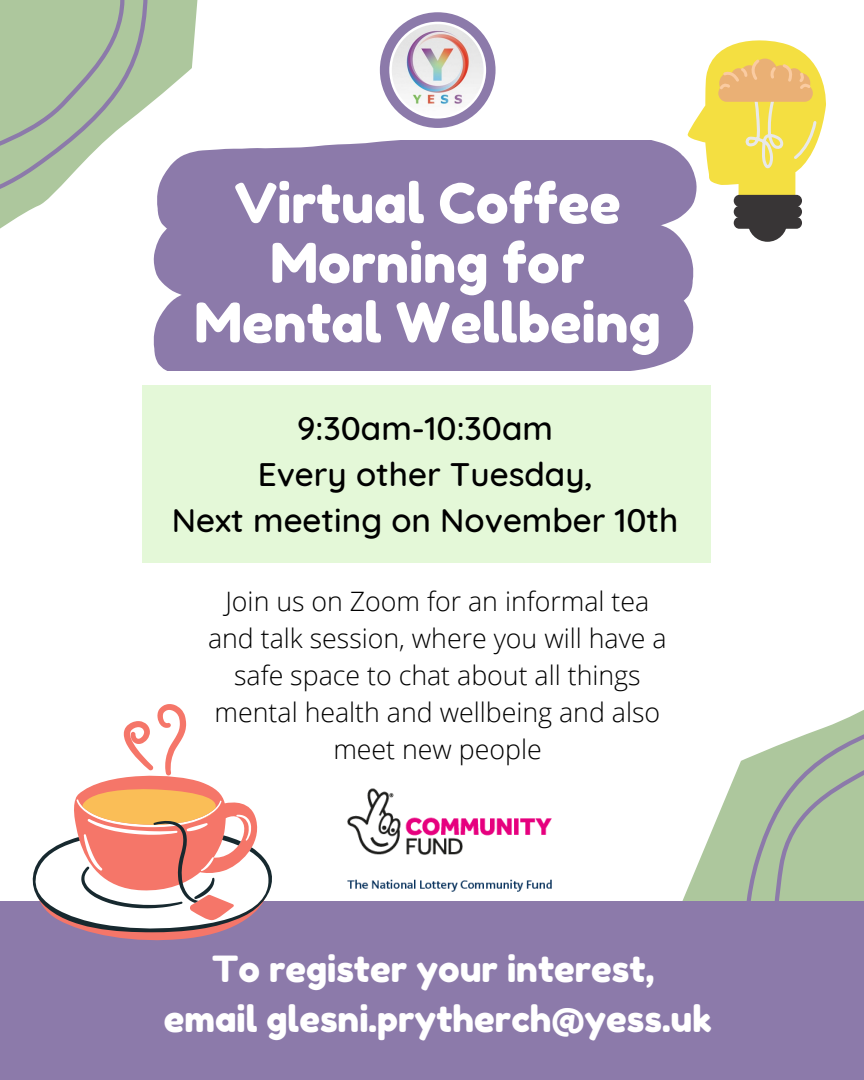
<style>
.page{position:relative;width:864px;height:1080px;background:#fff}
.page>*{position:absolute;margin:0;border:0;box-sizing:border-box;transform-origin:0 0}
.t1{font:54.82px/59.7px "Fredoka One";color:#fff;text-align:center}
.t2{font:36px/50.1px "Fredoka One";color:#fff;text-align:center}
.t3{font:500 33.22px/46.4px "Quicksand";color:#000;text-align:center}
.t4{font:300 26.78px/37.2px "Open Sans";color:#000;text-align:center}
</style>
<div class="page">
<svg style="left:0;top:0;width:198px;height:229px;fill:#adc79d"></svg>
<div style="left:157px;top:140px;width:536px;height:72px;background:#8c7aaa"></div>
<div style="left:153px;top:212px;width:541px;height:69px;background:#8c7aaa"></div>
<div style="left:154px;top:281px;width:540px;height:90px;background:#8c7aaa"></div>
<svg style="left:640px;top:710px;width:224px;height:192px;fill:#adc79d"></svg>
<svg style="left:380px;top:12px;width:116px;height:116px"></svg>
<div style="left:0;top:902px;width:864px;height:178px;background:#8c7aaa"></div>
<svg style="left:86px;top:704px;width:132px;height:236px"></svg>
<svg style="left:33px;top:789px;width:239px;height:143px"></svg>
<img style="left:347px;top:788px;width:205px;height:104px">
<div style="left:143px;top:385px;width:568px;height:177px;background:#e4f8d8"></div>
<div style="left:748px;top:202px;width:39px;height:40px;background:#383536;border-radius:50%"></div>
<div style="left:734px;top:195px;width:68px;height:12px;background:#383536;border-radius:6px"></div>
<div style="left:734px;top:206px;width:68px;height:12px;background:#383536;border-radius:6px"></div>
<div style="left:734px;top:217px;width:68px;height:12px;background:#383536;border-radius:6px"></div>
<svg style="left:686px;top:40px;width:140px;height:164px"></svg>
<h1 class="t1" style="left:194px;top:173px;width:468px">Virtual Coffee<br>Morning for<br>Mental Wellbeing</h1>
<p class="t3" style="left:172px;top:404px;width:508px">9:30am-10:30am<br>Every other Tuesday,<br>Next meeting on November 10th</p>
<p class="t4" style="left:208px;top:582px;width:460px">Join us on Zoom for an informal tea and talk session, where you will have a safe space to chat about all things mental health and wellbeing and also meet new people</p>
<h2 class="t2" style="left:164px;top:944px;width:549px">To register your interest,<br>email glesni.prytherch@yess.uk</h2>
</div>
